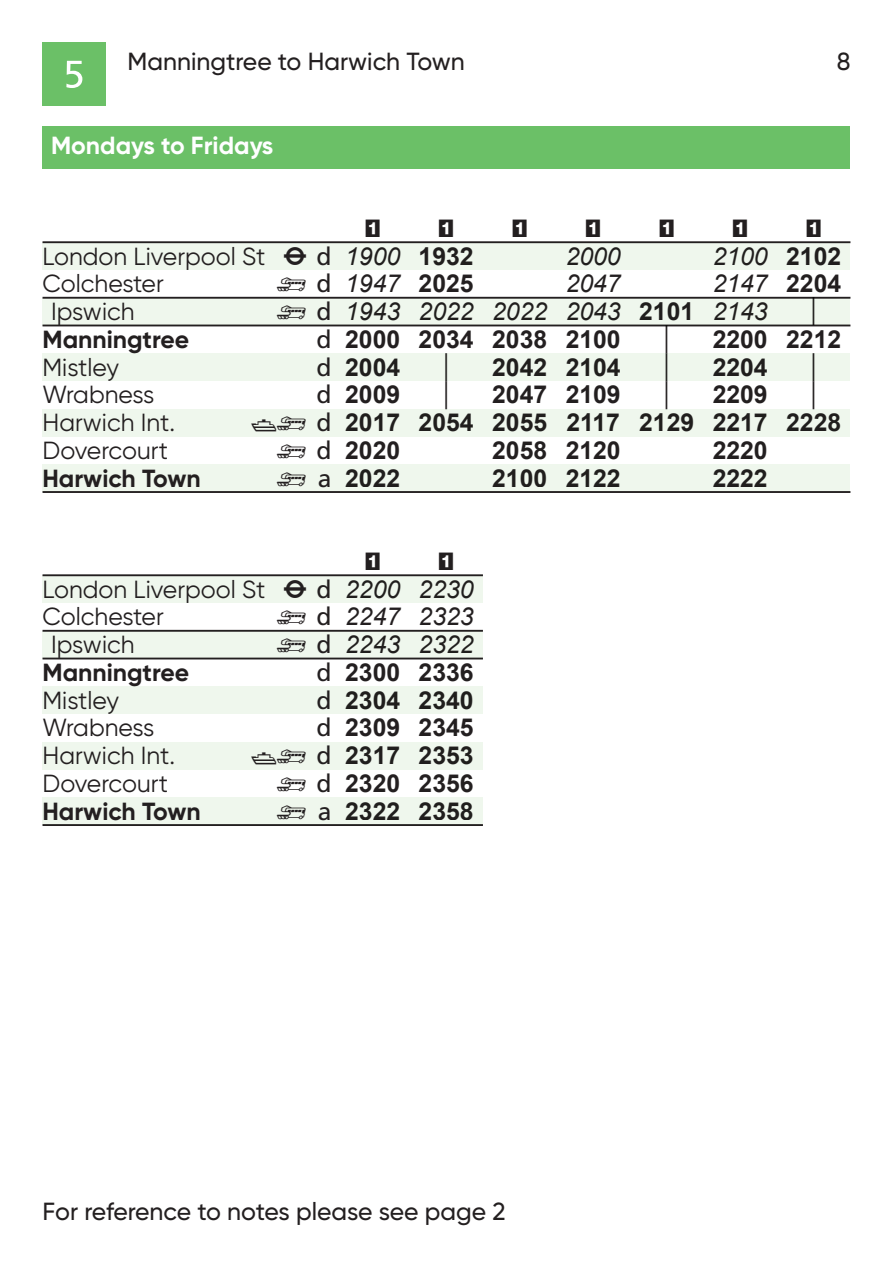
<style>
.page{position:relative;width:893px;height:1263px;background:#fff}
.page>*{position:absolute;margin:0;border:0;box-sizing:border-box;transform-origin:0 0}
.t1{font:34.5px/27.8px "TIME Sfont";color:#231f20}
.t2{font:700 24.75px/27.8px "Arial";color:#231f20;text-align:justify}
.Station{font:24.75px/27.8px "Gilroy";color:#231f20}
.t3{font:italic 24.75px/27.8px "Arial";color:#231f20;text-align:justify}
.t4{font:500 24.75px "Gilroy";color:#231f20}
.StationUnderline{font:700 24.75px "Gilroy";color:#231f20}
.StationUnderline-2{font:24.75px "Gilroy";color:#231f20}
.t5{font:700 24.75px "Gilroy";color:#fff}
.Station-2{font:24.75px "Gilroy";letter-spacing:-.02em;color:#231f20}
.Station-3{font:700 24.75px "Gilroy";color:#231f20}
.t6{font:24.75px "TIME Sfont";color:#231f20}
.Station-4{font:24.75px "Frutiger LT Std";color:#231f20}
.Station-5{font:24px "TIME Sfont";color:#231f20}
.StationUnderline-3{font:24px "TIME Sfont";color:#231f20}
.s1{font-family:"TIME Sfont";font-size:24px}
.s2{font-family:"Frutiger LT Std"}
.s3{font-family:"Frutiger LT Std";font-size:24.75px}
</style>
<div class="page">
<div style="left:43px;top:126px;width:807px;height:42px;background:#6bc067"></div>
<div style="left:43px;top:242px;width:807px;height:28px;background:#eff7ed"></div>
<div style="left:43px;top:298px;width:807px;height:27px;background:#eff7ed"></div>
<div style="left:43px;top:353px;width:807px;height:28px;background:#eff7ed"></div>
<div style="left:43px;top:409px;width:807px;height:27px;background:#eff7ed"></div>
<div style="left:43px;top:464px;width:807px;height:28px;background:#eff7ed"></div>
<hr style="left:43px;top:241px;width:807px;height:2px;background:#231f20">
<hr style="left:43px;top:297px;width:807px;height:2px;background:#231f20">
<hr style="left:43px;top:325px;width:807px;height:1px;background:#231f20">
<hr style="left:43px;top:491px;width:807px;height:2px;background:#231f20">
<div style="left:43px;top:43px;width:63px;height:63px;background:#6bc067"></div>
<svg style="left:66px;top:61px;width:16px;height:27px"></svg>
<div style="left:43px;top:575px;width:440px;height:28px;background:#eff7ed"></div>
<div style="left:43px;top:631px;width:440px;height:27px;background:#eff7ed"></div>
<div style="left:43px;top:686px;width:440px;height:28px;background:#eff7ed"></div>
<div style="left:43px;top:742px;width:440px;height:27px;background:#eff7ed"></div>
<div style="left:43px;top:797px;width:440px;height:28px;background:#eff7ed"></div>
<hr style="left:43px;top:574px;width:440px;height:2px;background:#231f20">
<hr style="left:43px;top:630px;width:440px;height:2px;background:#231f20">
<hr style="left:43px;top:658px;width:440px;height:1px;background:#231f20">
<hr style="left:43px;top:824px;width:440px;height:2px;background:#231f20">
<p class="t4" style="left:128px;top:46px;width:339px">Manningtree to Harwich Town</p>
<p class="t4" style="left:837px;top:46px;width:15px">8</p>
<p class="t5" style="left:51px;top:129px;width:224px">Mondays to Fridays</p>
<p class="Station" style="left:43px;top:242px;width:291px">London Liverpool St <span class="s1">T</span> <span class="s2">d<br></span>Colchester</p>
<p class="Station-5" style="left:277px;top:265px;width:56px">) <span class="s3">d</span></p>
<p class="Station" style="left:51px;top:297px;width:85px">Ipswich</p>
<p class="Station-5" style="left:277px;top:293px;width:56px">) <span class="s3">d</span></p>
<p class="StationUnderline" style="left:43px;top:324px;width:148px">Manningtree</p>
<p class="Station-4" style="left:317px;top:325px;width:17px">d</p>
<p class="Station" style="left:43px;top:353px;width:78px">Mistley</p>
<p class="Station-4" style="left:317px;top:352px;width:17px">d</p>
<p class="Station-2" style="left:43px;top:380px;width:113px">Wrabness</p>
<p class="Station-4" style="left:317px;top:380px;width:17px">d</p>
<p class="Station" style="left:43px;top:408px;width:134px">Harwich Int.</p>
<p class="Station-5" style="left:251px;top:404px;width:82px">,) <span class="s3">d</span></p>
<p class="Station" style="left:43px;top:436px;width:127px">Dovercourt</p>
<p class="Station-5" style="left:277px;top:432px;width:56px">) <span class="s3">d</span></p>
<p class="StationUnderline" style="left:43px;top:462px;width:160px">Harwich Town</p>
<p class="Station-5" style="left:277px;top:459px;width:56px">) <span class="s3">a</span></p>
<p class="t6" style="left:366px;top:209px;width:15px">1</p>
<p class="t3" style="left:345px;top:242px;width:57px">1900<br>1947<br>1943</p>
<p class="t2" style="left:345px;top:326px;width:57px">2000<br>2004<br>2009<br>2017<br>2020<br>2022</p>
<p class="t6" style="left:439px;top:209px;width:15px">1</p>
<p class="t2" style="left:419px;top:243px;width:57px">1932<br>2025</p>
<p class="t3" style="left:419px;top:298px;width:57px">2022</p>
<p class="t2" style="left:419px;top:326px;width:57px">2034</p>
<h1 class="t1" style="left:445px;top:349px;width:4px">C<br>C</h1>
<p class="t2" style="left:419px;top:409px;width:57px">2054</p>
<p class="t6" style="left:513px;top:209px;width:15px">1</p>
<p class="t3" style="left:492px;top:298px;width:57px">2022</p>
<p class="t2" style="left:492px;top:326px;width:57px">2038<br>2042<br>2047<br>2055<br>2058<br>2100</p>
<p class="t6" style="left:586px;top:209px;width:15px">1</p>
<p class="t3" style="left:566px;top:242px;width:57px">2000<br>2047<br>2043</p>
<p class="t2" style="left:566px;top:326px;width:57px">2100<br>2104<br>2109<br>2117<br>2120<br>2122</p>
<p class="t6" style="left:660px;top:209px;width:15px">1</p>
<p class="t2" style="left:639px;top:298px;width:57px">2101</p>
<h1 class="t1" style="left:666px;top:321px;width:4px;text-align:justify">C C C</h1>
<p class="t2" style="left:639px;top:409px;width:57px">2129</p>
<p class="t6" style="left:733px;top:209px;width:15px">1</p>
<p class="t3" style="left:713px;top:242px;width:57px">2100<br>2147<br>2143</p>
<p class="t2" style="left:713px;top:326px;width:57px">2200<br>2204<br>2209<br>2217<br>2220<br>2222</p>
<p class="t6" style="left:807px;top:209px;width:15px">1</p>
<p class="t2" style="left:786px;top:243px;width:57px">2102<br>2204</p>
<h1 class="t1" style="left:813px;top:293px;width:4px">C</h1>
<p class="t2" style="left:786px;top:326px;width:57px">2212</p>
<h1 class="t1" style="left:813px;top:349px;width:4px">C<br>C</h1>
<p class="t2" style="left:786px;top:409px;width:57px">2228</p>
<p class="Station" style="left:43px;top:575px;width:291px">London Liverpool St <span class="s1">T</span> <span class="s2">d</span></p>
<p class="StationUnderline-2" style="left:43px;top:602px;width:123px">Colchester</p>
<p class="StationUnderline-3" style="left:277px;top:598px;width:56px">) <span class="s3">d</span></p>
<p class="StationUnderline-2" style="left:51px;top:629px;width:85px">Ipswich</p>
<p class="StationUnderline-3" style="left:277px;top:626px;width:56px">) <span class="s3">d</span></p>
<p class="Station-3" style="left:43px;top:657px;width:148px">Manningtree</p>
<p class="Station-4" style="left:317px;top:658px;width:17px">d</p>
<p class="Station" style="left:43px;top:686px;width:78px">Mistley</p>
<p class="Station-4" style="left:317px;top:685px;width:17px">d</p>
<p class="Station-2" style="left:43px;top:713px;width:113px">Wrabness</p>
<p class="Station-4" style="left:317px;top:713px;width:17px">d</p>
<p class="Station" style="left:43px;top:741px;width:134px">Harwich Int.</p>
<p class="Station-5" style="left:251px;top:737px;width:82px">,) <span class="s3">d</span></p>
<p class="Station" style="left:43px;top:769px;width:127px">Dovercourt</p>
<p class="Station-5" style="left:277px;top:765px;width:56px">) <span class="s3">d</span></p>
<p class="StationUnderline" style="left:43px;top:795px;width:160px">Harwich Town</p>
<p class="StationUnderline-3" style="left:277px;top:792px;width:56px">) <span class="s3">a</span></p>
<p class="t6" style="left:366px;top:542px;width:15px">1</p>
<p class="t3" style="left:345px;top:575px;width:57px">2200<br>2247<br>2243</p>
<p class="t2" style="left:345px;top:659px;width:57px">2300<br>2304<br>2309<br>2317<br>2320<br>2322</p>
<p class="t6" style="left:439px;top:542px;width:15px">1</p>
<p class="t3" style="left:419px;top:575px;width:57px">2230<br>2323<br>2322</p>
<p class="t2" style="left:419px;top:659px;width:57px">2336<br>2340<br>2345<br>2353<br>2356<br>2358</p>
<p class="t4" style="left:43px;top:1196px;width:464px">For reference to notes please see page 2</p>
</div>
